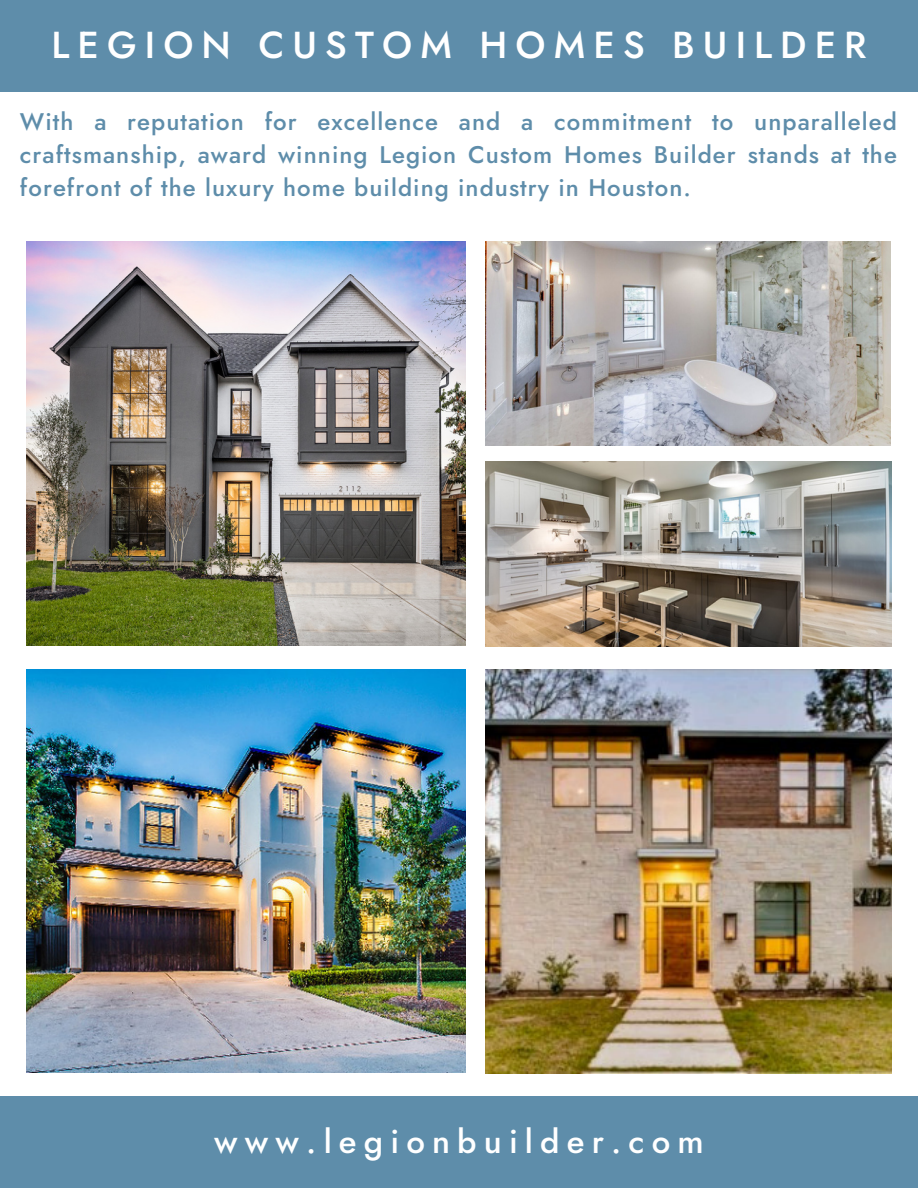
<style>
.page{position:relative;width:918px;height:1188px;background:#fff}
.page>*{position:absolute;margin:0;border:0;box-sizing:border-box;transform-origin:0 0}
.t1{font:500 37.5px "Jost";letter-spacing:.215em;color:#fff}
.t2{font:500 33px "Jost";letter-spacing:.215em;color:#fff}
.t3{font:500 24px/32.7px "Jost";letter-spacing:.045em;color:#5e8daa;text-align:justify}
</style>
<div class="page">
<div style="left:0;top:0;width:918px;height:92px;background:#5e8daa"></div>
<div style="left:0;top:1096px;width:918px;height:92px;background:#5e8daa"></div>
<img style="left:27px;top:242px;width:438px;height:403px">
<img style="left:485px;top:242px;width:406px;height:203px">
<img style="left:485px;top:670px;width:406px;height:403px">
<img style="left:485px;top:461px;width:406px;height:186px">
<img style="left:27px;top:670px;width:438px;height:403px">
<p class="t1" style="left:51px;top:18px;width:817px">LEGION CUSTOM HOMES BUILDER</p>
<p class="t3" style="left:20px;top:106px;width:878px">With a reputation for excellence and a commitment to unparalleled craftsmanship, award winning Legion Custom Homes Builder stands at the forefront of the luxury home building industry in Houston.</p>
<p class="t2" style="left:214px;top:1117px;width:491px">www.legionbuilder.com</p>
</div>
